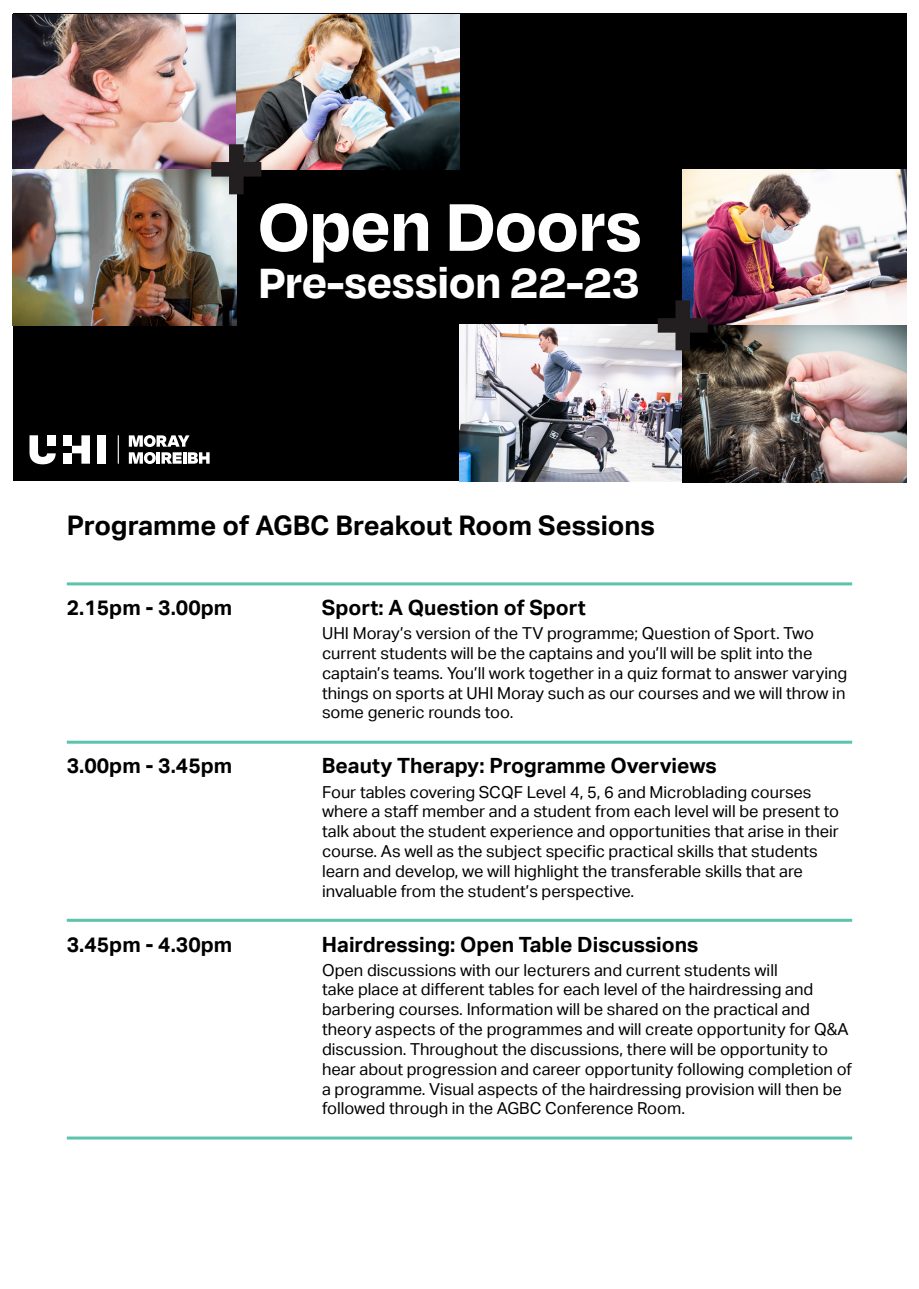
<style>
.page{position:relative;width:919px;height:1289px;background:#fff}
.page>*{position:absolute;margin:0;border:0;box-sizing:border-box;transform-origin:0 0}
.t1{font:700 77.55px "Degular";color:#fff}
.t2{font:700 48.75px "Degular";color:#fff}
.t3{font:700 27px "Aktiv Grotesk";color:#000}
.t4{font:700 21px "Aktiv Grotesk";color:#000}
.t5{font:16.5px/19.8px "Aktiv Grotesk";color:#000}
</style>
<div class="page">
<div style="left:13px;top:14px;width:893px;height:467px;background:#000"></div>
<img style="left:13px;top:14px;width:446px;height:156px">
<div style="left:97px;top:435px;width:9px;height:28px;background:#fff"></div>
<div style="left:63px;top:435px;width:9px;height:10px;background:#fff"></div>
<div style="left:63px;top:453px;width:9px;height:10px;background:#fff"></div>
<svg style="left:72px;top:435px;width:18px;height:28px"></svg>
<svg style="left:30px;top:435px;width:26px;height:29px"></svg>
<svg style="left:118px;top:435px;width:1px;height:28px"></svg>
<svg style="left:129px;top:435px;width:80px;height:29px"></svg>
<img style="left:459px;top:324px;width:224px;height:157px">
<img style="left:683px;top:169px;width:223px;height:314px">
<svg style="left:657px;top:300px;width:50px;height:50px"></svg>
<img style="left:13px;top:169px;width:223px;height:156px">
<svg style="left:211px;top:144px;width:50px;height:50px"></svg>
<hr style="left:67px;top:582px;width:785px;height:3px;background:#5dc3ad">
<hr style="left:67px;top:740px;width:785px;height:3px;background:#5dc3ad">
<hr style="left:67px;top:918px;width:785px;height:3px;background:#5dc3ad">
<hr style="left:67px;top:1136px;width:785px;height:3px;background:#5dc3ad">
<h1 class="t1" style="left:258px;top:177px;width:385px">Open Doors</h1>
<h2 class="t2" style="left:258px;top:251px;width:382px">Pre-session 22-23</h2>
<h3 class="t3" style="left:67px;top:510px;width:589px">Programme of AGBC Breakout Room Sessions</h3>
<p class="t4" style="left:67px;top:595px;width:167px">2.15pm - 3.00pm</p>
<p class="t4" style="left:322px;top:595px;width:265px">Sport: A Question of Sport</p>
<p class="t5" style="left:322px;top:623px;width:526px">UHI Moray’s version of the TV programme; Question of Sport. Two current students will be the captains and you’ll will be split into the captain’s teams. You’ll work together in a quiz format to answer varying things on sports at UHI Moray such as our courses and we will throw in some generic rounds too.</p>
<p class="t4" style="left:67px;top:754px;width:167px">3.00pm - 3.45pm</p>
<p class="t4" style="left:322px;top:754px;width:396px">Beauty Therapy: Programme Overviews</p>
<p class="t5" style="left:322px;top:782px;width:518px">Four tables covering SCQF Level 4, 5, 6 and Microblading courses where a staff member and a student from each level will be present to talk about the student experience and opportunities that arise in their course. As well as the subject specific practical skills that students learn and develop, we will highlight the transferable skills that are invaluable from the student’s perspective.</p>
<p class="t4" style="left:67px;top:932px;width:167px">3.45pm - 4.30pm</p>
<p class="t4" style="left:322px;top:932px;width:378px">Hairdressing: Open Table Discussions</p>
<p class="t5" style="left:322px;top:960px;width:531px">Open discussions with our lecturers and current students will<br>take place at different tables for each level of the hairdressing and barbering courses. Information will be shared on the practical and theory aspects of the programmes and will create opportunity for Q&amp;A discussion. Throughout the discussions, there will be opportunity to hear about progression and career opportunity following completion of a programme. Visual aspects of the hairdressing provision will then be followed through in the AGBC Conference Room.</p>
</div>
